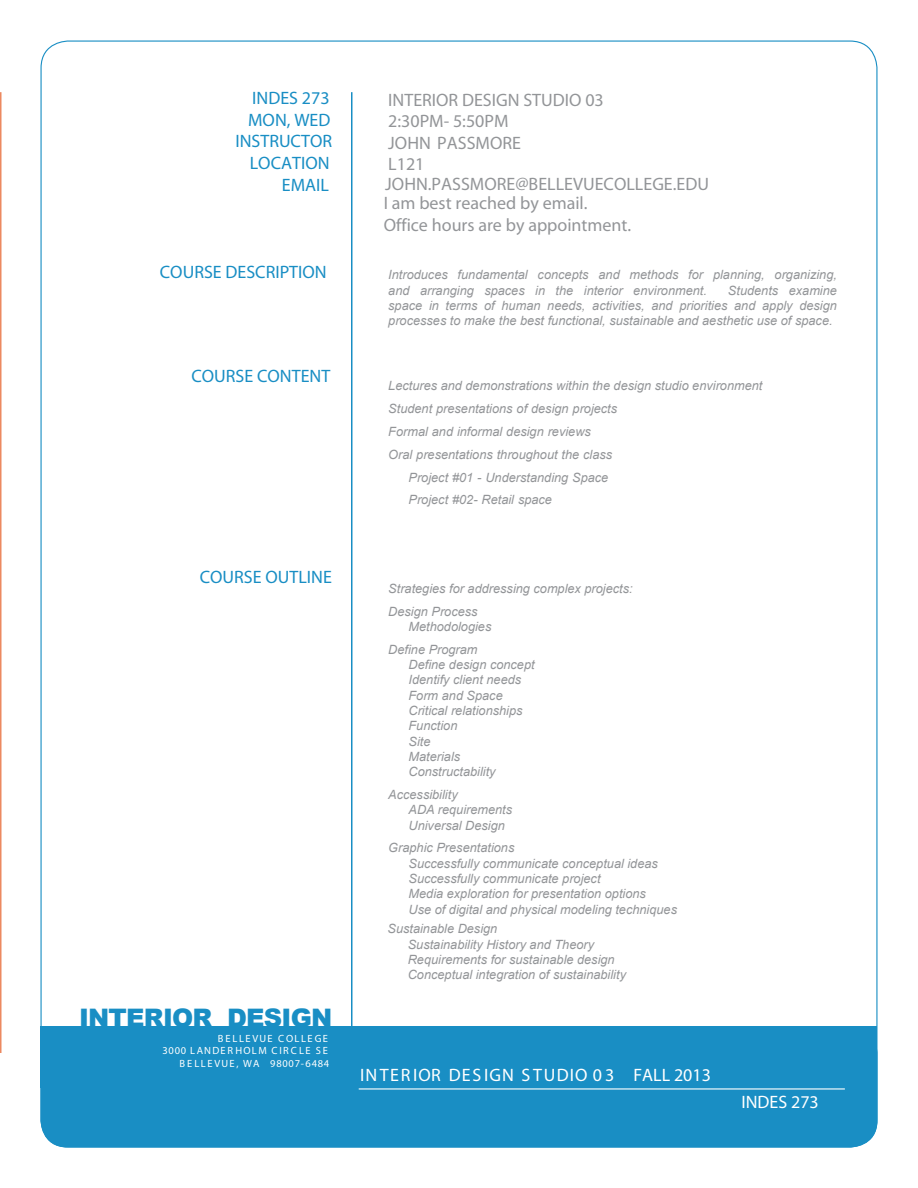
<style>
.page{position:relative;width:918px;height:1188px;background:#fff}
.page>*{position:absolute;margin:0;border:0;box-sizing:border-box;transform-origin:0 0}
.t1{font:900 25.5px "Arial";letter-spacing:-.03em;color:#198ec4}
.t2{font:18px/21.6px "Myriad";color:#939598}
.t3{font:18px/21.6px "Myriad";color:#198ec4;text-align:right}
.t4{font:18px "Myriad";letter-spacing:.055em;color:#fff}
.t5{font:18px "Myriad";color:#fff}
.t6{font:italic 12.75px/15.3px "Arial";color:#939598}
.t7{font:10.5px/12.6px "Myriad";letter-spacing:.145em;color:#fff;text-align:right}
</style>
<div class="page">
<div style="left:40px;top:1026px;width:838px;height:122px;background:#198ec4;border-radius:27px"></div>
<div style="left:40px;top:1026px;width:838px;height:61px;background:#198ec4"></div>
<hr style="left:351px;top:92px;width:1px;height:961px;background:#198ec4">
<hr style="left:359px;top:1088px;width:486px;height:2px;background:#fff">
<hr style="left:0;top:92px;width:2px;height:961px;background:#ec8960">
<h2 class="t3" style="left:235px;top:88px;width:98px">INDES 273<br>MON, WED<br>INSTRUCTOR<br>LOCATION</h2>
<h2 class="t2" style="left:388px;top:90px;width:217px">INTERIOR DESIGN STUDIO 03<br>2:30PM- 5:50PM<br>JOHN PASSMORE<br>L121</h2>
<h2 class="t3" style="left:282px;top:175px;width:49px">EMAIL</h2>
<h2 class="t2" style="left:384px;top:175px;width:327px;line-height:19.5px">JOHN.PASSMORE@BELLEVUECOLLEGE.EDU<br>I am best reached by email.</h2>
<h2 class="t2" style="left:384px;top:215px;width:249px">Office hours are by appointment.</h2>
<h2 class="t3" style="left:160px;top:262px;width:168px">COURSE DESCRIPTION</h2>
<h2 class="t3" style="left:191px;top:366px;width:140px">COURSE CONTENT</h2>
<h2 class="t3" style="left:200px;top:567px;width:134px">COURSE OUTLINE</h2>
<h1 class="t1" style="left:79px;top:999px;width:255px">INTERIOR DESIGN</h1>
<p class="t7" style="left:162px;top:1032px;width:168px">BELLEVUE COLLEGE<br>3000 LANDERHOLM CIRCLE SE<br>BELLEVUE, WA 98007-6484</p>
<p class="t6" style="left:388px;top:267px;width:450px">Introduces fundamental concepts and methods for planning, organizing, and arranging spaces in the interior environment.</p>
<p class="t6" style="left:388px;top:283px;width:450px;text-align:justify;text-indent:340px">Students examine space in terms of human needs, activities, and priorities and apply design processes to make the best functional, sustainable and aesthetic use of space.</p>
<p class="t6" style="left:388px;top:378px;width:376px">Lectures and demonstrations within the design studio environment</p>
<p class="t6" style="left:388px;top:401px;width:230px">Student presentations of design projects</p>
<p class="t6" style="left:388px;top:424px;width:204px">Formal and informal design reviews</p>
<p class="t6" style="left:388px;top:447px;width:225px">Oral presentations throughout the class</p>
<p class="t6" style="left:409px;top:470px;width:201px">Project #01 - Understanding Space</p>
<p class="t6" style="left:409px;top:492px;width:145px">Project #02- Retail space</p>
<p class="t6" style="left:388px;top:577px;width:246px;line-height:22.8px">Strategies for addressing complex projects:<br>Design Process</p>
<p class="t6" style="left:388px;top:615px;width:105px;line-height:22.8px;text-indent:20px">Methodologies<br>Define Program</p>
<p class="t6" style="left:409px;top:657px;width:128px">Define design concept<br>Identify client needs<br>Form and Space<br>Critical relationships<br>Function<br>Site<br>Materials<br>Constructability</p>
<p class="t6" style="left:409px;top:787px;width:105px;text-indent:-20px">Accessibility<br>ADA requirements<br>Universal Design</p>
<p class="t6" style="left:409px;top:840px;width:270px;text-indent:-20px">Graphic Presentations<br>Successfully communicate conceptual ideas Successfully communicate project<br>Media exploration for presentation options<br>Use of digital and physical modeling techniques</p>
<p class="t6" style="left:408px;top:921px;width:220px;text-indent:-20px">Sustainable Design<br>Sustainability History and Theory Requirements for sustainable design Conceptual integration of sustainability</p>
<h2 class="t4" style="left:360px;top:1067px;width:352px">INTERIOR DESIGN STUDIO 03 FALL 2013</h2>
<h2 class="t5" style="left:741px;top:1094px;width:79px">INDES 273</h2>
</div>
